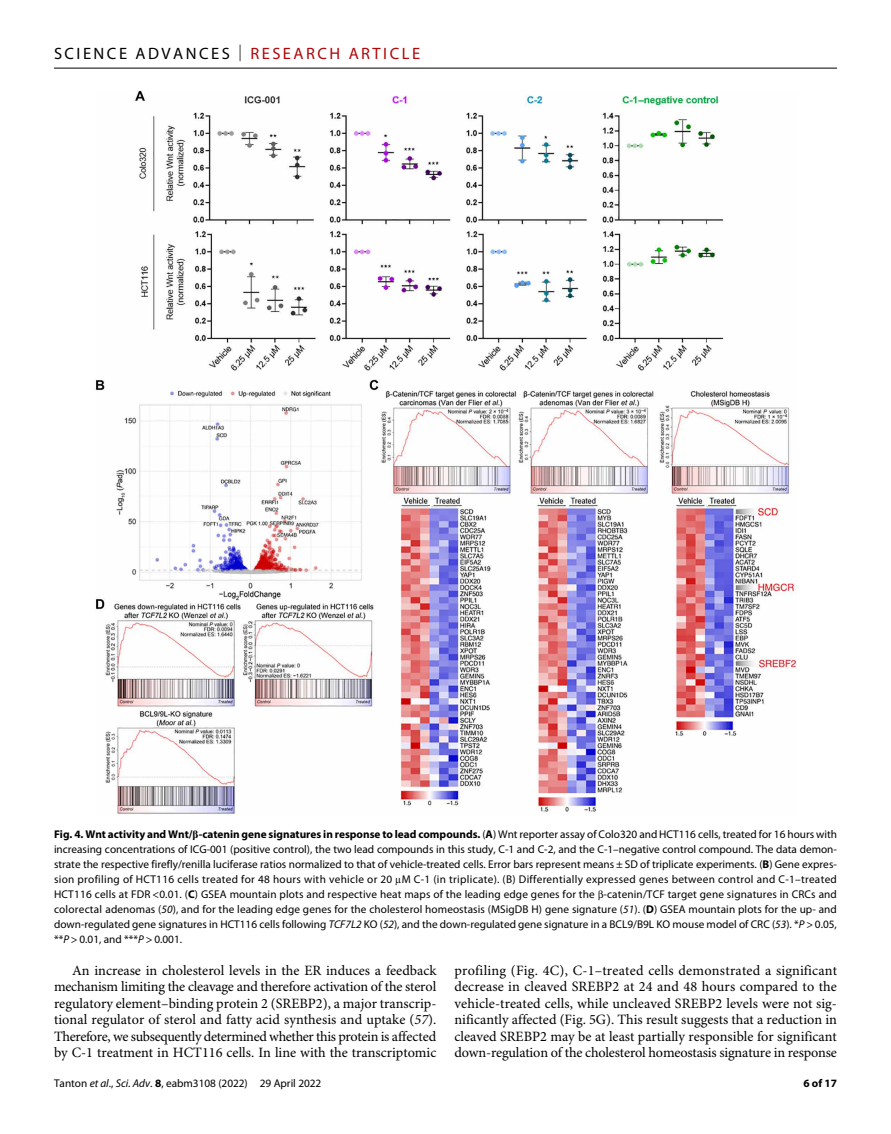
<style>
.page{position:relative;width:891px;height:1134px;background:#fff}
.page>*{position:absolute;margin:0;border:0;box-sizing:border-box;transform-origin:0 0}
.t1{font:16.5px "Myriad Pro";letter-spacing:.15em;color:#000}
.t2{font:14.25px/16.5px "Minion Pro";letter-spacing:-.005em;color:#000;text-align:justify}
.t3{font:11.25px/15px "Myriad Pro";color:#000;text-align:justify}
.t4{font:700 11.25px "Myriad Pro";color:#000}
.s1{font-weight:300}
.s2{color:#b10508}
.s3{font-weight:700}
.s4{font-style:italic}
</style>
<div class="page">
<hr style="left:54px;top:68px;width:783px;height:1px;background:#000">
<img style="left:96px;top:90px;width:700px;height:724px">
<h1 class="t1" style="left:54px;top:40px;width:368px">SCIENCE ADVANCES <span class="s1">|</span> <span class="s2">RESEARCH ARTICLE</span></h1>
<p class="t3" style="left:54px;top:827px;width:785px"><span class="s3">Fig. 4. Wnt activity and Wnt/ -catenin gene signatures in response to lead compounds.</span> (<span class="s3">A</span>) Wnt reporter assay of Colo320 and HCT116 cells, treated for 16 hours with increasing concentrations of ICG-001 (positive control), the two lead compounds in this study, C-1 and C-2, and the C-1–negative control compound. The data demon&shy;strate the respective firefly/renilla luciferase ratios normalized to that of vehicle-treated cells. Error bars represent means ± SD of triplicate experiments. (<span class="s3">B</span>) Gene expres&shy;sion profiling of HCT116 cells treated for 48 hours with vehicle or 20 M C-1 (in triplicate). (B) Differentially expressed genes between control and C-1–treated HCT116 cells at FDR &lt;0.01. (<span class="s3">C</span>) GSEA mountain plots and respective heat maps of the leading edge genes for the -catenin/TCF target gene signatures in CRCs and colorectal adenomas (<span class="s4">50</span>), and for the leading edge genes for the cholesterol homeostasis (MSigDB H) gene signature (<span class="s4">51</span>). (<span class="s3">D</span>) GSEA mountain plots for the up- and down-regulated gene signatures in HCT116 cells following <span class="s4">TCF7L2</span> KO (<span class="s4">52</span>), and the down-regulated gene signature in a BCL9/B9L KO mouse model of CRC (<span class="s4">53</span>). *<span class="s4">P</span> &gt; 0.05, **<span class="s4">P</span> &gt; 0.01, and ***<span class="s4">P</span> &gt; 0.001.</p>
<p class="t2" style="left:54px;top:963px;width:384px;text-indent:18px">An increase in cholesterol levels in the ER induces a feedback mechanism limiting the cleavage and therefore activation of the sterol regulatory element–binding protein 2 (SREBP2), a major transcrip&shy;tional regulator of sterol and fatty acid synthesis and uptake (<span class="s4">57</span>).<br>Therefore, we subsequently determined whether this protein is affected by C-1 treatment in HCT116 cells. In line with the transcriptomic</p>
<p class="t2" style="left:454px;top:963px;width:384px">profiling (Fig. 4C), C-1–treated cells demonstrated a significant decrease in cleaved SREBP2 at 24 and 48 hours compared to the vehicle-treated cells, while uncleaved SREBP2 levels were not sig&shy;nificantly affected (Fig. 5G). This result suggests that a reduction in cleaved SREBP2 may be at least partially responsible for significant down-regulation of the cholesterol homeostasis signature in response</p>
<p class="t3" style="left:54px;top:1076px;width:269px">Tanton <span class="s4">et al</span>., <span class="s4">Sci. Adv.</span> <span class="s3">8</span>, eabm3108 (2022) 29 April 2022</p>
<p class="t4" style="left:803px;top:1074px;width:35px">6 of 17</p>
</div>
